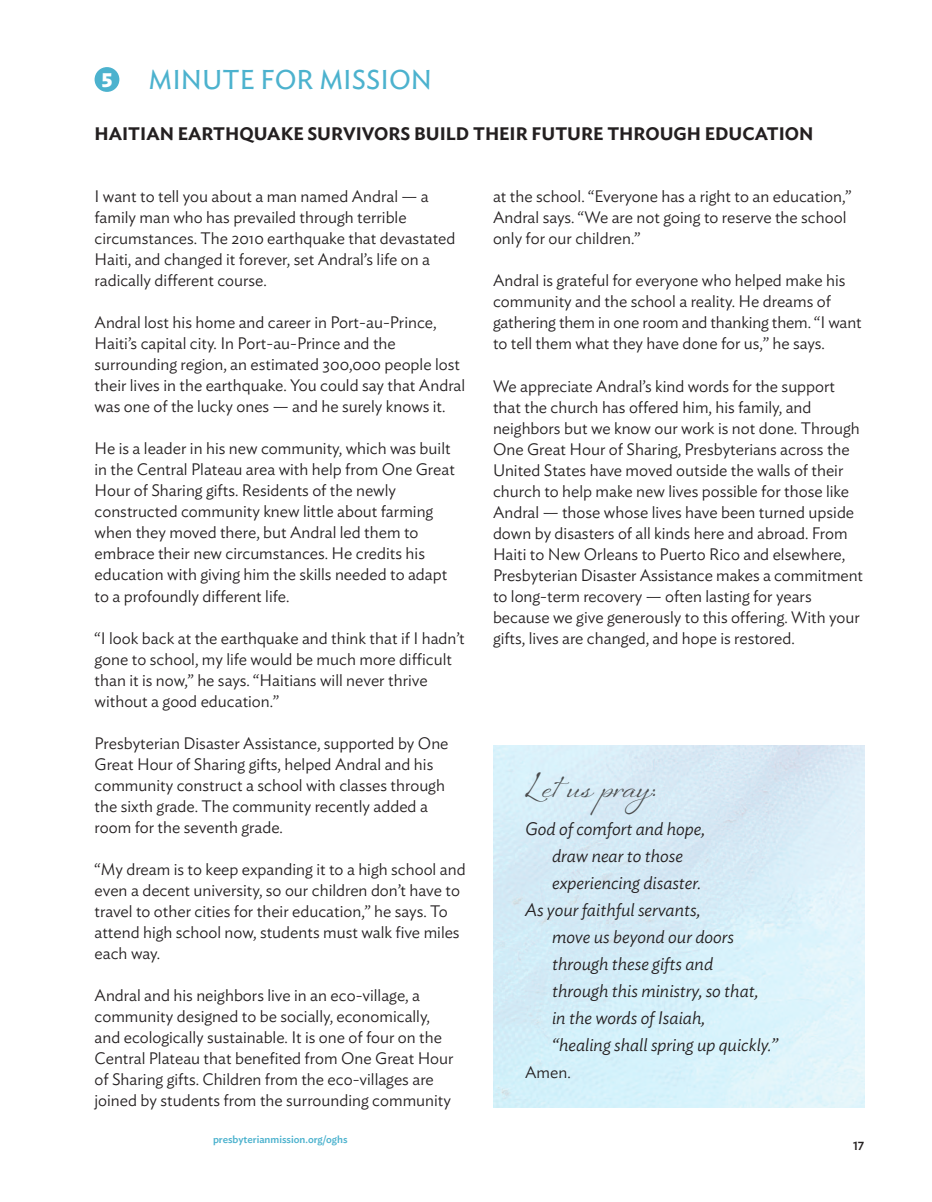
<style>
.page{position:relative;width:932px;height:1202px;background:#fff}
.page>*{position:absolute;margin:0;border:0;box-sizing:border-box;transform-origin:0 0}
.t1{font:33px "Sheila";color:#4b4c4d}
.t2{font:27px "Ideal Sans";color:#4cb2ce}
.t3{font:700 21px "Ideal Sans";color:#fff}
.t4{font:italic 300 18px "Ideal Sans";color:#231f20}
.t5{font:600 18px "Ideal Sans";color:#231f20}
.t6{font:300 16.5px/21px "Ideal Sans";color:#231f20}
.t7{font:500 12px "Ideal Sans";color:#231f20}
.t8{font:500 10.5px "Ideal Sans";color:#4cb2ce}
</style>
<div class="page">
<div style="left:95px;top:67px;width:24px;height:25px;background:#4cb2ce;border-radius:50%"></div>
<h2 class="t2" style="left:148px;top:70px;width:285px">MINUTE FOR MISSION</h2>
<p class="t5" style="left:94px;top:127px;width:720px">HAITIAN EARTHQUAKE SURVIVORS BUILD THEIR FUTURE THROUGH EDUCATION</p>
<p class="t3" style="left:102px;top:69px;width:12px">5</p>
<p class="t6" style="left:94px;top:188px;width:362px">I want to tell you about a man named andral — a family man who has prevailed through terrible circumstances. The 2010 earthquake that devastated Haiti, and changed it forever, set andral’s life on a radically different course.</p>
<p class="t6" style="left:94px;top:314px;width:372px">andral lost his home and career in port-au-prince, Haiti’s capital city. In port-au-prince and the surrounding region, an estimated 300,000 people lost their lives in the earthquake. you could say that andral was one of the lucky ones — and he surely knows it.</p>
<p class="t6" style="left:94px;top:440px;width:362px">He is a leader in his new community, which was built in the central plateau area with help from One Great Hour of Sharing gifts. residents of the newly constructed community knew little about farming when they moved there, but andral led them to embrace their new circumstances. He credits his education with giving him the skills needed to adapt to a profoundly different life.</p>
<p class="t6" style="left:94px;top:629px;width:372px">“I look back at the earthquake and think that if I hadn’t gone to school, my life would be much more difficult than it is now,” he says. “Haitians will never thrive without a good education.”</p>
<p class="t6" style="left:94px;top:734px;width:355px">presbyterian disaster assistance, supported by One Great Hour of Sharing gifts, helped andral and his community construct a school with classes through the sixth grade. The community recently added a room for the seventh grade.</p>
<p class="t6" style="left:94px;top:860px;width:372px">“My dream is to keep expanding it to a high school and even a decent university, so our children don’t have to travel to other cities for their education,” he says. To attend high school now, students must walk five miles each way.</p>
<p class="t6" style="left:94px;top:986px;width:360px">andral and his neighbors live in an eco-village, a community designed to be socially, economically, and ecologically sustainable. It is one of four on the central plateau that benefited from One Great Hour of Sharing gifts. children from the eco-villages are joined by students from the surrounding community</p>
<p class="t8" style="left:213px;top:1135px;width:136px">presbyterianmission.org/oghs</p>
<p class="t6" style="left:493px;top:188px;width:360px">at the school. “everyone has a right to an education,” andral says. “we are not going to reserve the school only for our children.”</p>
<p class="t6" style="left:493px;top:272px;width:370px">andral is grateful for everyone who helped make his community and the school a reality. He dreams of gathering them in one room and thanking them. “I want to tell them what they have done for us,” he says.</p>
<p class="t6" style="left:493px;top:377px;width:371px">we appreciate andral’s kind words for the support that the church has offered him, his family, and neighbors but we know our work is not done. Through One Great Hour of Sharing, presbyterians across the united States have moved outside the walls of their church to help make new lives possible for those like andral — those whose lives have been turned upside down by disasters of all kinds here and abroad. from Haiti to New Orleans to puerto rico and elsewhere, presbyterian disaster assistance makes a commitment to long-term recovery — often lasting for years because we give generously to this offering. with your gifts, lives are changed, and hope is restored.</p>
<h1 class="t1" style="left:525px;top:766px;width:133px">Let us pray:</h1>
<p class="t4" style="left:525px;top:822px;width:182px">God of comfort and hope,</p>
<p class="t4" style="left:552px;top:849px;width:132px">draw near to those</p>
<p class="t4" style="left:552px;top:876px;width:150px">experiencing disaster.</p>
<p class="t4" style="left:525px;top:903px;width:177px">As your faithful servants,</p>
<p class="t4" style="left:552px;top:930px;width:184px">move us beyond our doors</p>
<p class="t4" style="left:552px;top:957px;width:163px">through these gifts and</p>
<p class="t4" style="left:552px;top:984px;width:208px">through this ministry, so that,</p>
<p class="t4" style="left:552px;top:1011px;width:154px">in the words of Isaiah,</p>
<p class="t4" style="left:552px;top:1038px;width:227px">“healing shall spring up quickly.”</p>
<p class="t6" style="left:525px;top:1063px;width:47px">amen.</p>
<p class="t7" style="left:853px;top:1142px;width:13px">17</p>
</div>
